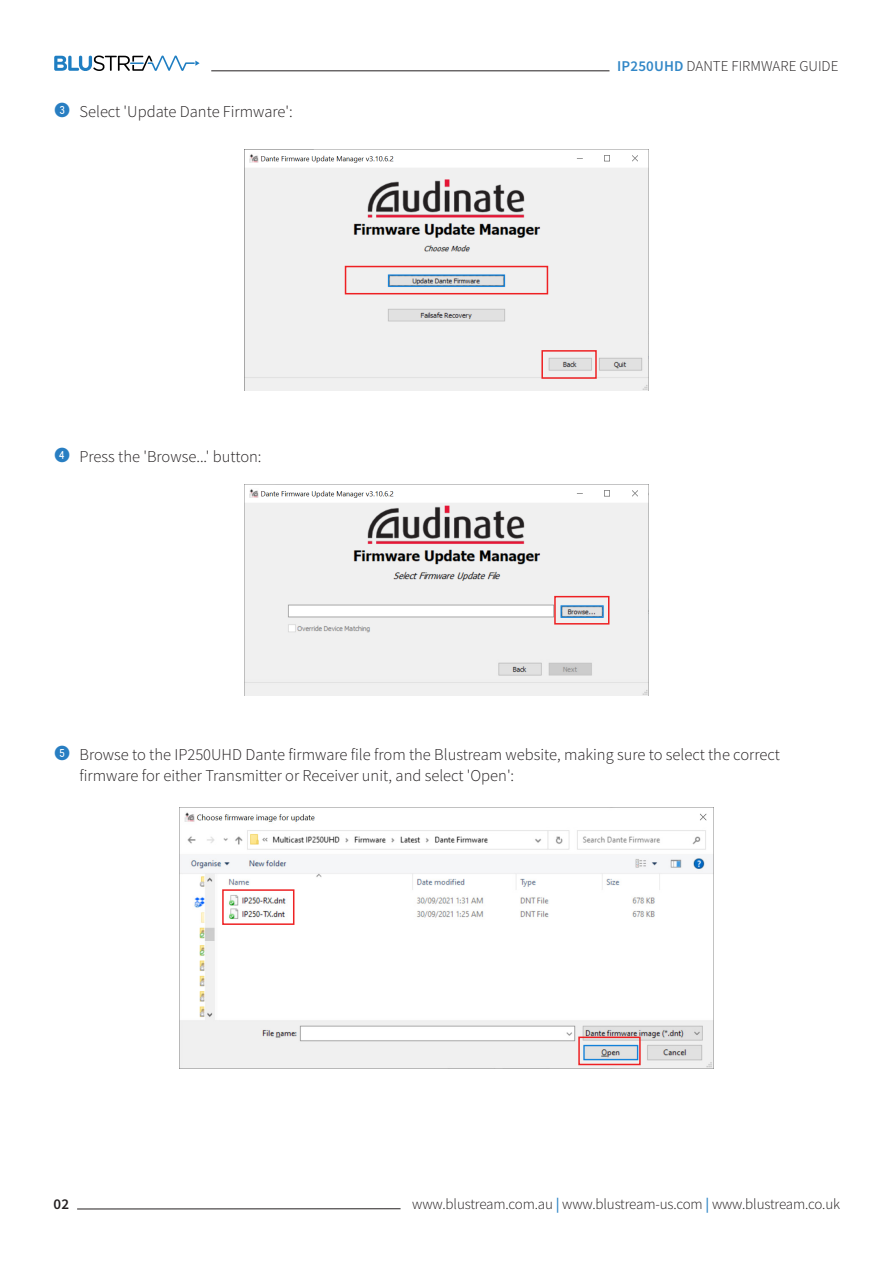
<style>
.page{position:relative;width:893px;height:1263px;background:#fff}
.page>*{position:absolute;margin:0;border:0;box-sizing:border-box;transform-origin:0 0}
.Numbering_Lables{font:300 16.5px/21px "Source Sans Pro";color:#231f20}
.t1{font:300 15px "Source Sans Pro";letter-spacing:-.01em;color:#231f20}
.t2{font:600 15px "Source Sans Pro";color:#231f20}
.s1{font-family:"Fyra Numeric Circle Closed";font-weight:400;font-size:19.5px;color:#287ec2}
.s2{font-weight:600;color:#3287c7}
</style>
<div class="page">
<hr style="left:211px;top:71px;width:398px;height:1px;background:#231f20">
<svg style="left:54px;top:55px;width:146px;height:16px"></svg>
<hr style="left:77px;top:1208px;width:324px;height:1px;background:#231f20">
<img style="left:244px;top:150px;width:405px;height:180px">
<img style="left:244px;top:330px;width:405px;height:60px">
<img style="left:244px;top:485px;width:405px;height:151px">
<img style="left:244px;top:636px;width:405px;height:59px">
<img style="left:179px;top:808px;width:534px;height:261px">
<div style="left:345px;top:266px;width:203px;height:28px;border:2px solid #ee2123"></div>
<div style="left:541px;top:350px;width:56px;height:29px;border:2px solid #ee2123"></div>
<div style="left:554px;top:596px;width:55px;height:28px;border:2px solid #ee2123"></div>
<div style="left:222px;top:889px;width:72px;height:36px;border:2px solid #ee2123"></div>
<div style="left:578px;top:1036px;width:63px;height:29px;border:2px solid #ee2123"></div>
<p class="Numbering_Lables" style="left:54px;top:101px;width:240px"><span class="s1">3</span> Select 'Update Dante Firmware':</p>
<p class="Numbering_Lables" style="left:54px;top:446px;width:209px"><span class="s1">4</span> Press the 'Browse...' button:</p>
<p class="t1" style="left:617px;top:57px;width:223px"><span class="s2">IP250UHD</span> DANTE FIRMWARE GUIDE</p>
<p class="Numbering_Lables" style="left:80px;top:744px;width:702px;text-indent:-26px"><span class="s1">5</span> Browse to the IP250UHD Dante firmware file from the Blustream website, making sure to select the correct firmware for either Transmitter or Receiver unit, and select 'Open':</p>
<p class="t2" style="left:54px;top:1194px;width:17px">02</p>
<p class="t1" style="left:412px;top:1195px;width:429px">www.blustream.com.au <span class="s2">|</span> www.blustream-us.com <span class="s2">|</span> www.blustream.co.uk</p>
</div>
